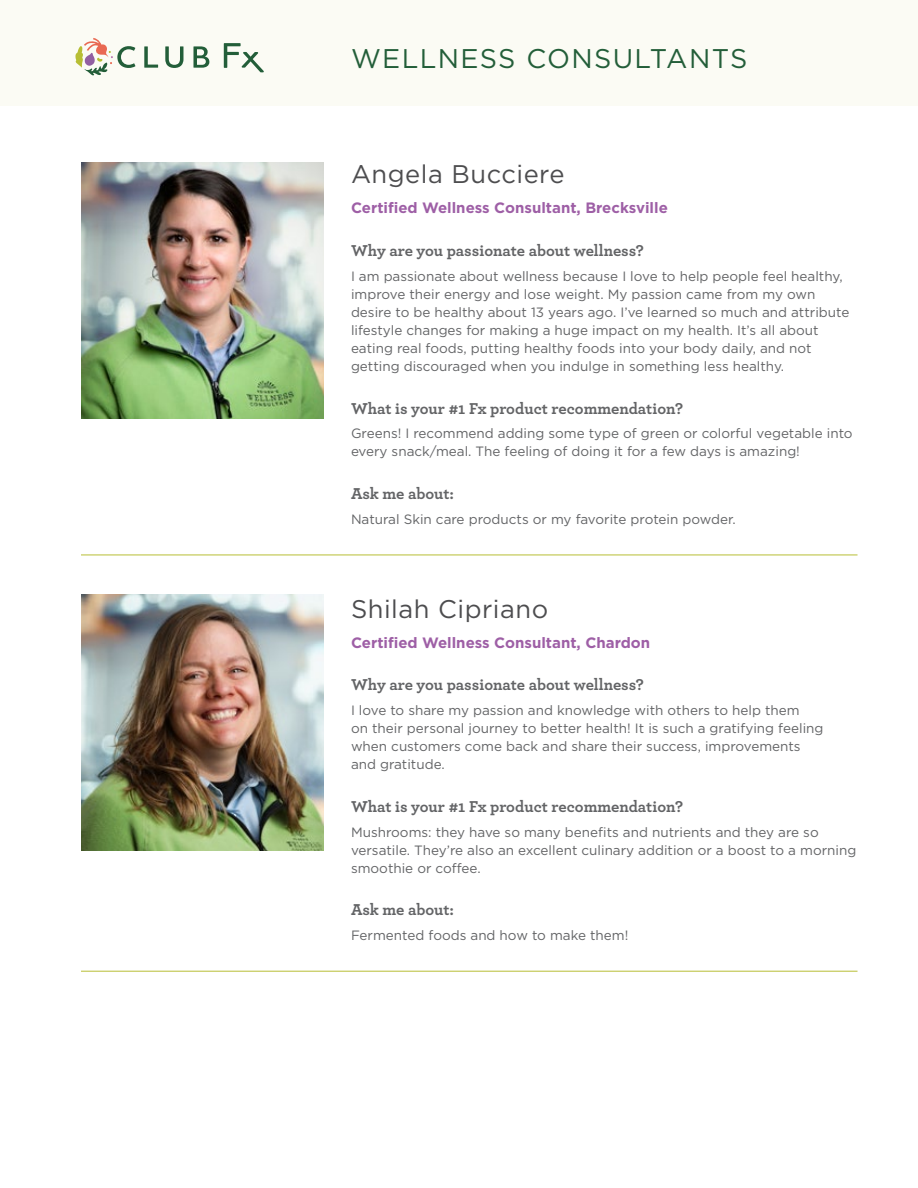
<style>
.page{position:relative;width:918px;height:1188px;background:#fff}
.page>*{position:absolute;margin:0;border:0;box-sizing:border-box;transform-origin:0 0}
.t1{font:27px "Gotham";letter-spacing:.05em;color:#235e39}
.t2{font:25.5px "Gotham";letter-spacing:.02em;color:#4d4d4f}
.t3{font:700 16.5px "Archer";color:#636466}
.t4{font:700 15px "Gotham";color:#9e5fa6}
.t5{font:13.5px/18px "Gotham";color:#636466}
</style>
<div class="page">
<div style="left:0;top:0;width:918px;height:106px;background:#fbfbf4"></div>
<svg style="left:144px;top:46px;width:14px;height:22px"></svg>
<svg style="left:165px;top:46px;width:18px;height:22px"></svg>
<svg style="left:193px;top:46px;width:16px;height:22px"></svg>
<svg style="left:224px;top:43px;width:40px;height:29px"></svg>
<svg style="left:75px;top:38px;width:60px;height:38px"></svg>
<img style="left:81px;top:594px;width:243px;height:256px">
<img style="left:81px;top:162px;width:243px;height:256px">
<hr style="left:81px;top:555px;width:777px;height:1px;background:#b7be34">
<hr style="left:81px;top:971px;width:777px;height:1px;background:#b7be34">
<h1 class="t1" style="left:351px;top:44px;width:398px">WELLNESS CONSULTANTS</h1>
<h2 class="t2" style="left:351px;top:160px;width:215px">Angela Bucciere</h2>
<p class="t4" style="left:351px;top:198px;width:318px">Certified Wellness Consultant, Brecksville</p>
<p class="t3" style="left:351px;top:238px;width:295px">Why are you passionate about wellness?</p>
<p class="t5" style="left:351px;top:267px;width:500px">I am passionate about wellness because I love to help people feel healthy, improve their energy and lose weight. My passion came from my own desire to be healthy about 13 years ago. I’ve learned so much and attribute lifestyle changes for making a huge impact on my health. It’s all about eating real foods, putting healthy foods into your body daily, and not getting discouraged when you indulge in something less healthy.</p>
<p class="t3" style="left:351px;top:395px;width:334px">What is your #1 Fx product recommendation?</p>
<p class="t5" style="left:351px;top:424px;width:503px">Greens! I recommend adding some type of green or colorful vegetable into every snack/meal. The feeling of doing it for a few days is amazing!</p>
<p class="t3" style="left:351px;top:481px;width:105px">Ask me about:</p>
<p class="t5" style="left:351px;top:510px;width:386px">Natural Skin care products or my favorite protein powder.</p>
<h2 class="t2" style="left:351px;top:594px;width:199px">Shilah Cipriano</h2>
<p class="t4" style="left:351px;top:632px;width:301px">Certified Wellness Consultant, Chardon</p>
<p class="t3" style="left:351px;top:672px;width:295px">Why are you passionate about wellness?</p>
<p class="t5" style="left:351px;top:701px;width:474px">I love to share my passion and knowledge with others to help them<br>on their personal journey to better health! It is such a gratifying feeling when customers come back and share their success, improvements and gratitude.</p>
<p class="t3" style="left:351px;top:793px;width:334px">What is your #1 Fx product recommendation?</p>
<p class="t5" style="left:351px;top:823px;width:507px">Mushrooms: they have so many benefits and nutrients and they are so versatile. They’re also an excellent culinary addition or a boost to a morning smoothie or coffee.</p>
<p class="t3" style="left:351px;top:897px;width:105px">Ask me about:</p>
<p class="t5" style="left:351px;top:926px;width:279px">Fermented foods and how to make them!</p>
</div>
